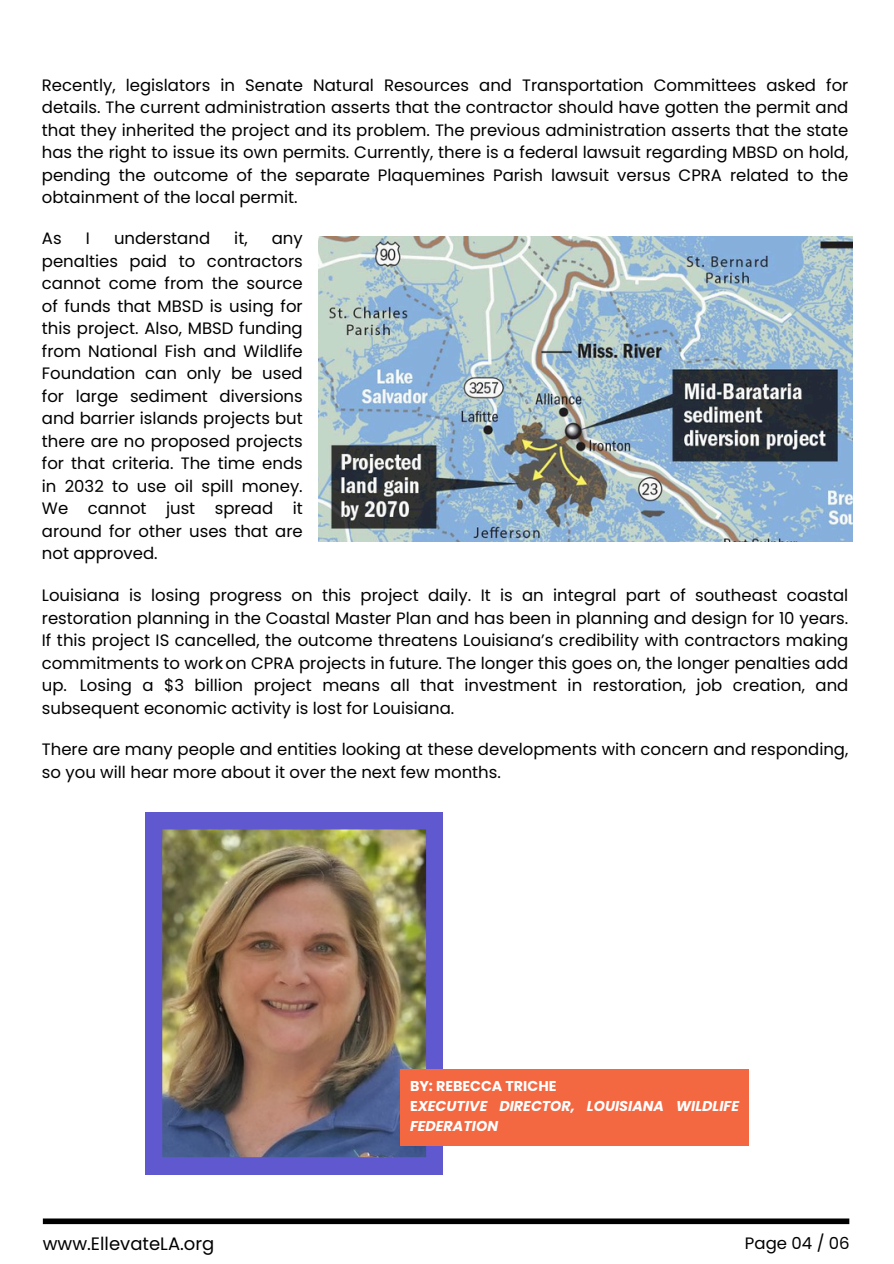
<style>
.page{position:relative;width:894px;height:1264px;background:#fff}
.page>*{position:absolute;margin:0;border:0;box-sizing:border-box;transform-origin:0 0}
.t1{font:18px "Poppins";color:#000}
.t2{font:16.5px/22.5px "Poppins";color:#000;text-align:justify}
.t3{font:italic 700 14.25px/19.6px "Poppins";color:#fff}
.t4{font:700 14.25px "Poppins";color:#fff}
.s1{font-style:normal}
</style>
<div class="page">
<div style="left:43px;top:1218px;width:806px;height:6px;background:#000"></div>
<img style="left:145px;top:812px;width:297px;height:362px">
<div style="left:400px;top:1069px;width:348px;height:76px;background:#f36741"></div>
<img style="left:319px;top:237px;width:533px;height:305px">
<p class="t2" style="left:42px;top:73px;width:807px">Recently, legislators in Senate Natural Resources and Transportation Committees asked for details. The current administration asserts that the contractor should have gotten the permit and that they inherited the project and its problem. The previous administration asserts that the state has the right to issue its own permits. Currently, there is a federal lawsuit regarding MBSD on hold, pending the outcome of the separate Plaquemines Parish lawsuit versus CPRA related to the obtainment of the local permit.</p>
<p class="t2" style="left:42px;top:227px;width:21px">As</p>
<p class="t2" style="left:86px;top:227px;width:6px">I</p>
<p class="t2" style="left:114px;top:227px;width:98px">understand</p>
<p class="t2" style="left:234px;top:227px;width:15px">it,</p>
<p class="t2" style="left:42px;top:227px;width:262px;text-indent:230px">any penalties paid to contractors cannot come from the source of funds that MBSD is using for this project. Also, MBSD funding from National Fish and Wildlife Foundation can only be used for large sediment diversions and barrier islands projects but there are no proposed projects for that criteria. The time ends in 2032 to use oil spill money.<br>We cannot just spread it around for other uses that are not approved.</p>
<h1 class="t2" style="left:42px;top:584px;width:807px">Louisiana is losing progress on this project daily. It is an integral part of southeast coastal restoration planning in the Coastal Master Plan and has been in planning and design for 10 years.<br>If this project IS cancelled, the outcome threatens Louisiana’s credibility with contractors making commitments to workon CPRA projects in future. The longer this goes on, the longer penalties add up. Losing a $3 billion project means all that investment in restoration, job creation, and subsequent economic activity is lost for Louisiana.</h1>
<h1 class="t2" style="left:42px;top:738px;width:807px">There are many people and entities looking at these developments with concern and responding, so you will hear more about it over the next few months.</h1>
<h1 class="t4" style="left:410px;top:1076px;width:148px">BY: REBECCA TRICHE</h1>
<p class="t3" style="left:410px;top:1096px;width:330px"><span class="s1">E</span>XECUTIVE DIRECTOR, LOUISIANA WILDLIFE<br>FEDERATION</p>
<p class="t1" style="left:43px;top:1231px;width:173px">www.EllevateLA.org</p>
<h1 class="t2" style="left:744px;top:1232px;width:106px">Page 04 / 06</h1>
</div>
